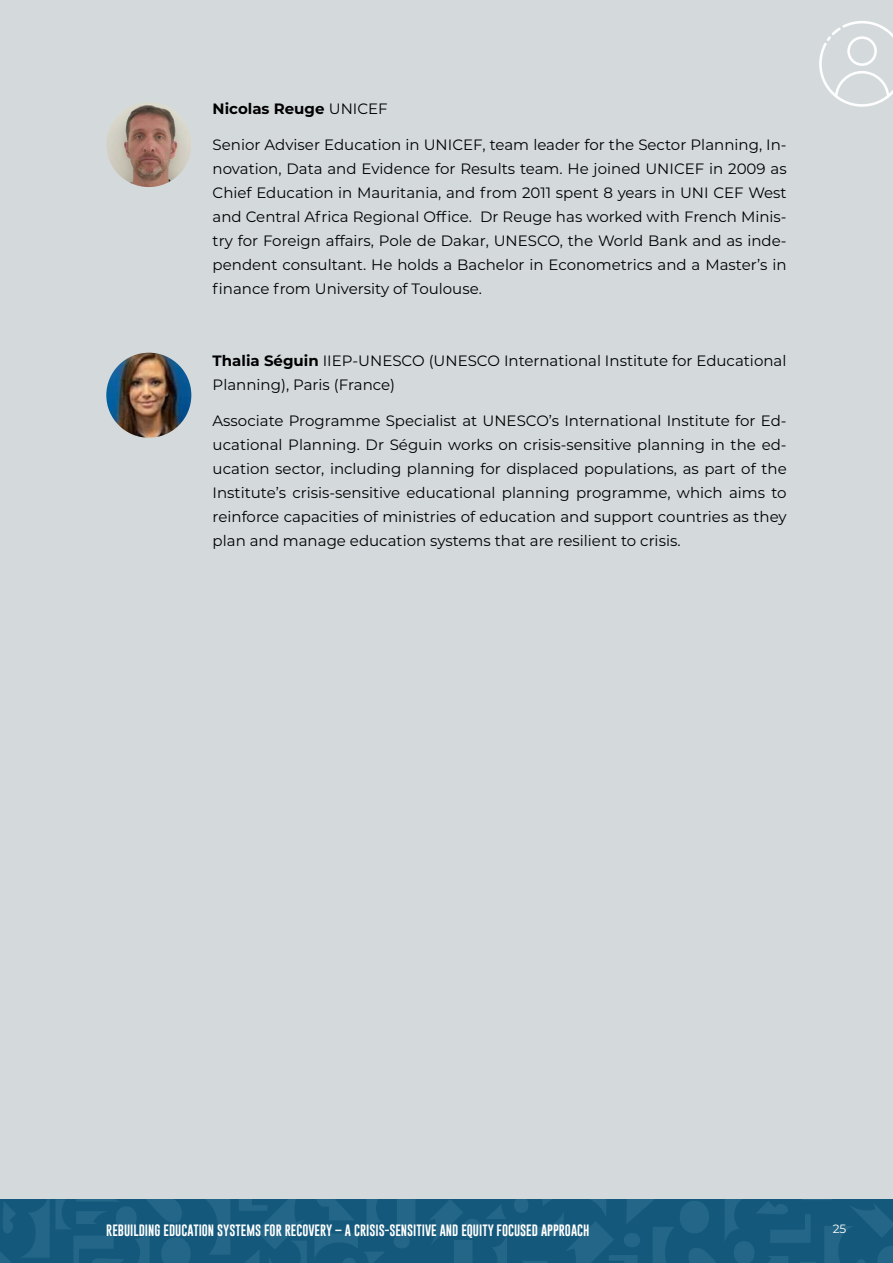
<style>
.page{position:relative;width:893px;height:1263px;background:#d4dadc}
.page>*{position:absolute;margin:0;border:0;box-sizing:border-box;transform-origin:0 0}
.t1{font:15px/24px "Montserrat";color:#000;text-align:justify}
.t2{font:700 15px "Montserrat";color:#000}
.t3{font:12px "Gobold";color:#fff}
.t4{font:12px "Montserrat";color:#fff}
.s1{font-weight:400}
.s2{font-weight:700}
</style>
<div class="page">
<img style="left:106px;top:102px;width:85px;height:85px;border-radius:43px">
<img style="left:106px;top:353px;width:85px;height:85px;border-radius:43px">
<div style="left:0;top:1199px;width:893px;height:64px;background:#14597c"></div>
<svg style="left:514px;top:1199px;width:379px;height:64px"></svg>
<svg style="left:430px;top:1200px;width:77px;height:63px"></svg>
<svg style="left:0;top:1199px;width:415px;height:64px"></svg>
<svg style="left:819px;top:21px;width:74px;height:86px"></svg>
<p class="t2" style="left:213px;top:101px;width:177px">Nicolas Reuge <span class="s1">UNICEF</span></p>
<p class="t1" style="left:213px;top:133px;width:576px">Senior Adviser Education in UNICEF, team leader for the Sector Planning, In&shy;novation, Data and Evidence for Results team. He joined UNICEF in 2009 as Chief Education in Mauritania, and from 2011 spent 8 years in UNI CEF West and Central Africa Regional Office. Dr Reuge has worked with French Minis&shy;try for Foreign affairs, Pole de Dakar, UNESCO, the World Bank and as inde&shy;pendent consultant. He holds a Bachelor in Econometrics and a Master’s in finance from University of Toulouse.</p>
<p class="t1" style="left:213px;top:349px;width:575px"><span class="s2">Thalia Séguin</span> IIEP-UNESCO (UNESCO International Institute for Educational<br>Planning), Paris (France)</p>
<p class="t1" style="left:213px;top:409px;width:576px">Associate Programme Specialist at UNESCO’s International Institute for Ed&shy;ucational Planning. Dr Séguin works on crisis-sensitive planning in the ed&shy;ucation sector, including planning for displaced populations, as part of the Institute’s crisis-sensitive educational planning programme, which aims to reinforce capacities of ministries of education and support countries as they plan and manage education systems that are resilient to crisis.</p>
<p class="t3" style="left:106px;top:1224px;width:485px">REBUILDING EDUCATION SYSTEMS FOR RECOVERY – A CRISIS-SENSITIVE AND EQUITY FOCUSED APPROACH</p>
<p class="t4" style="left:833px;top:1223px;width:15px">25</p>
</div>
